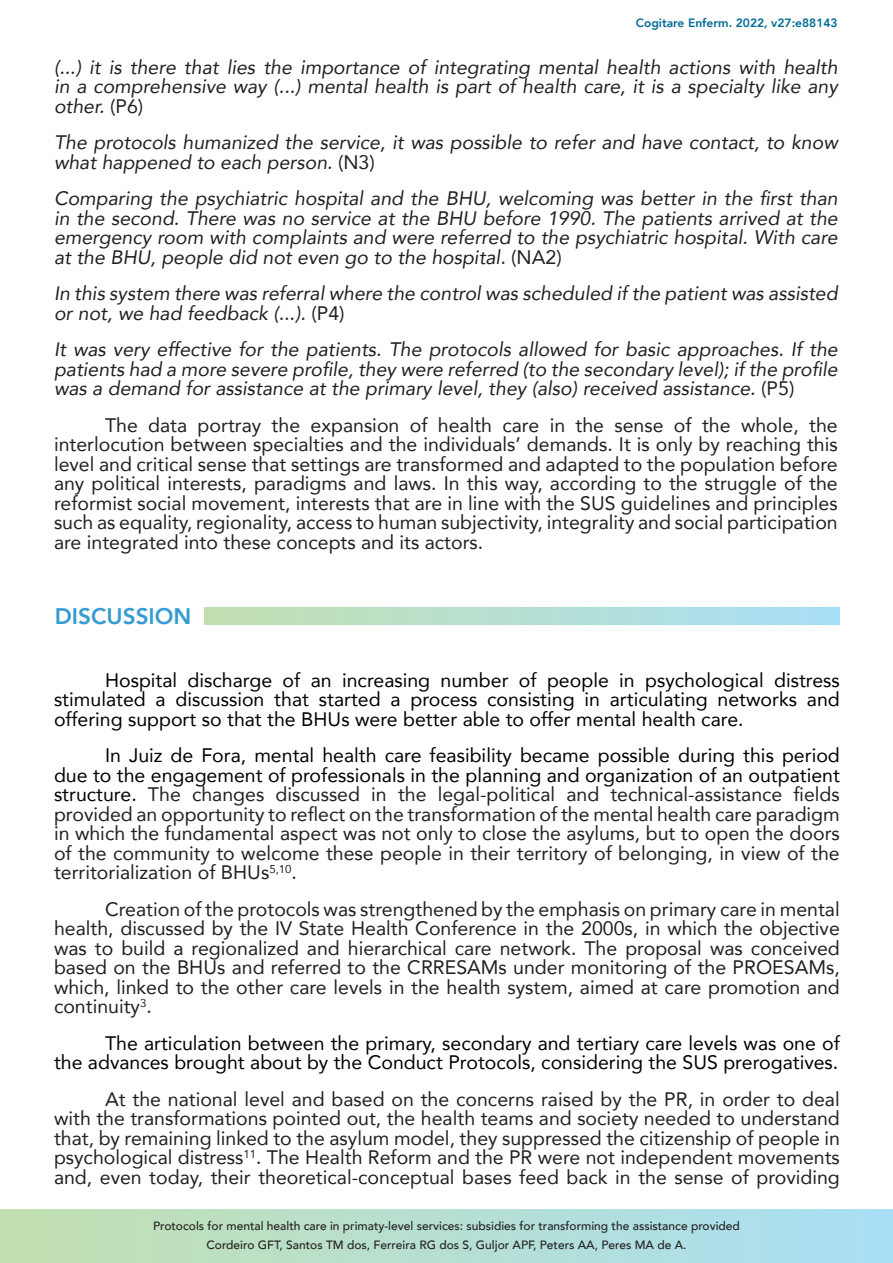
<style>
.page{position:relative;width:893px;height:1263px;background:#fff}
.page>*{position:absolute;margin:0;border:0;box-sizing:border-box;transform-origin:0 0}
.t1{font:800 22.5px "Avenir";color:#349bd3}
.TEXTO{font:19.5px/19.5px "Avenir";color:#231f20;text-align:justify}
.TEXTO-2{font:italic 19.5px/19.5px "Avenir";color:#231f20;text-align:justify}
.TEXTO-3{font:19.5px/19.5px "Avenir";color:#000;text-align:justify}
.t2{font:500 12px/18.6px "Avenir";color:#231f20;text-align:center}
.t3{font:800 12px "Avenir";color:#006c95}
.s1{font-style:normal}
.s2{color:#000}
</style>
<div class="page">
<svg style="left:0;top:1209px;width:893px;height:54px;background:#b6dfd2"></svg>
<div style="left:205px;top:608px;width:635px;height:16px;background:linear-gradient(to right,#c3dfb0,#a9dff7)"></div>
<p class="t3" style="left:636px;top:12px;width:203px">Cogitare Enferm. 2022, v27:e88143</p>
<p class="TEXTO-2" style="left:54px;top:57px;width:785px">(...) it is there that lies the importance of integrating mental health actions with health in a comprehensive way (...) mental health is part of health care, it is a specialty like any other. <span class="s1">(P6)</span></p>
<p class="TEXTO-2" style="left:54px;top:132px;width:785px">The protocols humanized the service, it was possible to refer and have contact, to know what happened to each person. <span class="s1">(N3)</span></p>
<p class="TEXTO-2" style="left:54px;top:188px;width:785px">Comparing the psychiatric hospital and the BHU, welcoming was better in the first than in the second. There was no service at the BHU before 1990. The patients arrived at the emergency room with complaints and were referred to the psychiatric hospital. With care at the BHU, people did not even go to the hospital. <span class="s1">(NA2)</span></p>
<p class="TEXTO-2" style="left:54px;top:283px;width:785px">In this system there was referral where the control was scheduled if the patient was assisted or not, we had feedback (...). <span class="s1">(P4)</span></p>
<p class="TEXTO-2" style="left:54px;top:339px;width:785px">It was very effective for the patients. The protocols allowed for basic approaches. If the patients had a more severe profile, they were referred (to the secondary level); if the profile was a demand for assistance at the primary level, they (also) received assistance. <span class="s1">(P5)</span></p>
<p class="TEXTO" style="left:54px;top:414px;width:785px;text-indent:51px">The data portray the expansion of health care in the sense of the whole, the interlocution between specialties and the individuals’ demands. It is only by reaching this level and critical sense that settings are transformed and adapted to the population before any political interests, paradigms and laws. In this way, according to the struggle of the reformist social movement, interests that are in line with the SUS guidelines and principles such as equality, regionality, access to human subjectivity, integrality and social participation are integrated into these concepts and its actors.</p>
<p class="t1" style="left:55px;top:596px;width:138px">DISCUSSION</p>
<p class="TEXTO-3" style="left:54px;top:670px;width:787px;text-indent:51px">Hospital discharge of an increasing number of people in psychological distress stimulated a discussion that started a process consisting in articulating networks and offering support so that the BHUs were better able to offer mental health care.</p>
<p class="TEXTO" style="left:54px;top:745px;width:787px;text-indent:51px"><span class="s2">In Juiz de Fora, mental health care feasibility became possible during this period due to the engagement of professionals in the planning and organization of an outpatient structure.</span> The changes discussed in the legal-political and technical-assistance fields provided an opportunity to reflect on the transformation of the mental health care paradigm in which the fundamental aspect was not only to close the asylums, but to open the doors of the community to welcome these people in their territory of belonging, in view of the territorialization of BHUs<sup>5,10</sup>.</p>
<p class="TEXTO" style="left:54px;top:899px;width:787px;text-indent:51px">Creation of the protocols was strengthened by the emphasis on primary care in mental health, discussed by the IV State Health Conference in the 2000s, in which the objective was to build a regionalized and hierarchical care network. The proposal was conceived based on the BHUs and referred to the CRRESAMs under monitoring of the PROESAMs, which, linked to the other care levels in the health system, aimed at care promotion and continuity<sup>3</sup>.</p>
<p class="TEXTO-3" style="left:54px;top:1033px;width:787px;text-align:right">The articulation between the primary, secondary and tertiary care levels was one of<br>the advances brought about by the Conduct Protocols, considering the SUS prerogatives.</p>
<p class="TEXTO" style="left:54px;top:1089px;width:787px;text-indent:51px">At the national level and based on the concerns raised by the PR, in order to deal with the transformations pointed out, the health teams and society needed to understand that, by remaining linked to the asylum model, they suppressed the citizenship of people in psychological distress<sup>11</sup>. The Health Reform and the PR were not independent movements and, even today, their theoretical-conceptual bases feed back in the sense of providing</p>
<p class="t2" style="left:153px;top:1216px;width:588px">Protocols for mental health care in primaty-level services: subsidies for transforming the assistance provided<br>Cordeiro GFT, Santos TM dos, Ferreira RG dos S, Guljor APF, Peters AA, Peres MA de A.</p>
</div>
